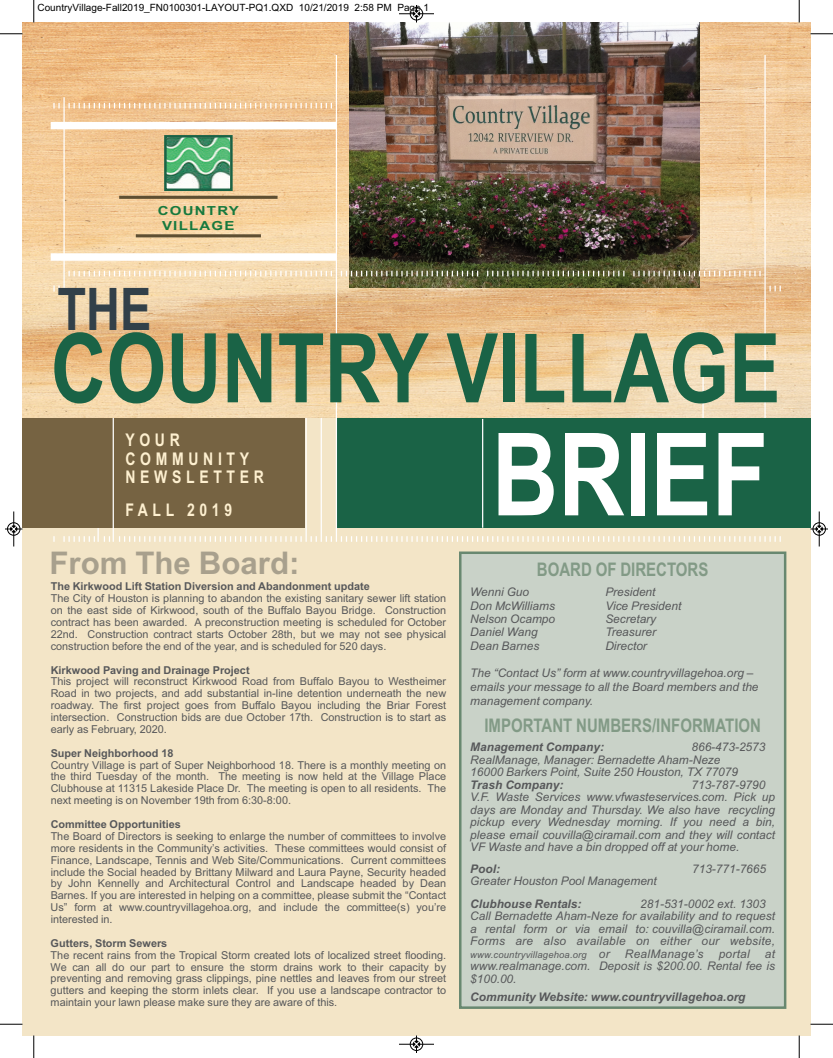
<style>
.page{position:relative;width:833px;height:1058px;background:#fff}
.page>*{position:absolute;margin:0;border:0;box-sizing:border-box;transform-origin:0 0}
.t1{font:700 115px "Arial";color:#fff;scale:.8 1}
.t2{font:700 96.25px "Arial";color:#1a6346;scale:.8 1}
.t3{font:700 58.75px "Arial";color:#324049;scale:.8 1}
.t4{font:700 31.25px "Arial";color:#a8a08d}
.t5{font:700 18.75px "Arial";color:#829a86;scale:.8 1}
.t6{font:700 17.5px/18.8px "Arial";letter-spacing:.335em;color:#fef0d0;scale:.8 1}
.t7{font:700 12.5px/15px "Arial";letter-spacing:.085em;color:#16793e;text-align:center;scale:1.2 1}
.t8{font:italic 11.88px/12.5px "Arial";color:#57585a}
.t9{font:italic 700 11.88px "Arial";color:#57585a}
.t10{font:italic 11.88px "Arial";letter-spacing:.02em;color:#57585a}
.t11{font:10.88px/11.9px "Arial";color:#57585a;text-align:justify}
.t12{font:700 10.88px "Arial";color:#57585a}
.t13{font:10px "Arial";color:#000}
.t14{font:italic 9.38px "Arial";letter-spacing:.02em;color:#57585a}
.s1{font-size:11.88px}
</style>
<div class="page">
<img style="left:22px;top:22px;width:788px;height:396px">
<div style="left:22px;top:418px;width:788px;height:617px;background:#f3e5c7"></div>
<img style="left:349px;top:22px;width:350px;height:265px">
<div style="left:461px;top:554px;width:322px;height:452px;background:#c9d2c8"></div>
<div style="left:459px;top:551px;width:327px;height:457px;border:2px solid #688870"></div>
<svg style="left:53px;top:285px;width:7px;height:7px"></svg>
<hr style="left:63px;top:97px;width:2px;height:194px;background:#fff">
<svg style="left:68px;top:271px;width:264px;height:5px"></svg>
<svg style="left:53px;top:536px;width:2px;height:6px"></svg>
<svg style="left:63px;top:536px;width:32px;height:6px"></svg>
<hr style="left:97px;top:418px;width:2px;height:124px;background:#fff">
<svg style="left:104px;top:536px;width:6px;height:6px"></svg>
<svg style="left:119px;top:536px;width:183px;height:6px"></svg>
<svg style="left:310px;top:536px;width:7px;height:6px"></svg>
<hr style="left:320px;top:418px;width:2px;height:124px;background:#fff">
<svg style="left:326px;top:536px;width:6px;height:6px"></svg>
<svg style="left:341px;top:536px;width:439px;height:6px"></svg>
<svg style="left:53px;top:103px;width:7px;height:5px"></svg>
<svg style="left:68px;top:103px;width:264px;height:5px"></svg>
<svg style="left:341px;top:271px;width:137px;height:5px"></svg>
<svg style="left:487px;top:271px;width:137px;height:5px"></svg>
<svg style="left:633px;top:271px;width:127px;height:5px"></svg>
<hr style="left:764px;top:55px;width:1px;height:363px;background:#fff">
<svg style="left:769px;top:286px;width:11px;height:5px"></svg>
<hr style="left:136px;top:234px;width:125px;height:3px;background:#5e4f32">
<hr style="left:119px;top:196px;width:158px;height:3px;background:#5e4f32">
<div style="left:51px;top:253px;width:285px;height:8px;background:#fff"></div>
<div style="left:51px;top:122px;width:285px;height:7px;background:#fff"></div>
<hr style="left:702px;top:371px;width:1px;height:47px;background:#fff">
<div style="left:482px;top:418px;width:328px;height:109px;background:#1a6346"></div>
<div style="left:336px;top:418px;width:146px;height:109px;background:#1a6346"></div>
<div style="left:22px;top:418px;width:283px;height:109px;background:#766342"></div>
<hr style="left:305px;top:418px;width:2px;height:124px;background:#fff">
<hr style="left:113px;top:418px;width:1px;height:124px;background:#fff">
<hr style="left:482px;top:419px;width:1px;height:108px;background:#fff">
<hr style="left:336px;top:55px;width:1px;height:487px;background:#fff">
<img style="left:167px;top:138px;width:63px;height:50px">
<div style="left:164px;top:135px;width:69px;height:56px;border:2px solid #1a6346"></div>
<svg style="left:33px;top:0;width:2px;height:22px"></svg>
<svg style="left:0;top:33px;width:22px;height:2px"></svg>
<svg style="left:798px;top:0;width:2px;height:22px"></svg>
<svg style="left:810px;top:33px;width:22px;height:2px"></svg>
<svg style="left:33px;top:1035px;width:2px;height:23px"></svg>
<svg style="left:0;top:1023px;width:22px;height:2px"></svg>
<svg style="left:798px;top:1035px;width:2px;height:23px"></svg>
<svg style="left:810px;top:1023px;width:22px;height:2px"></svg>
<hr style="left:399px;top:14px;width:35px;height:1px;background:#000">
<div style="left:410px;top:7px;width:13px;height:13px;border:1px solid #000;border-radius:50%"></div>
<svg style="left:413px;top:5px;width:6px;height:17px"></svg>
<hr style="left:399px;top:1044px;width:35px;height:1px;background:#000">
<div style="left:410px;top:1037px;width:13px;height:13px;border:1px solid #000;border-radius:50%"></div>
<svg style="left:413px;top:1035px;width:6px;height:17px"></svg>
<hr style="left:14px;top:511px;width:1px;height:35px;background:#000">
<div style="left:7px;top:522px;width:13px;height:13px;border:1px solid #000;border-radius:50%"></div>
<svg style="left:5px;top:526px;width:17px;height:6px"></svg>
<hr style="left:819px;top:511px;width:1px;height:35px;background:#000">
<div style="left:812px;top:522px;width:13px;height:13px;border:1px solid #000;border-radius:50%"></div>
<svg style="left:810px;top:526px;width:18px;height:6px"></svg>
<p class="t13" style="left:38px;top:2px;width:393px">CountryVillage-Fall2019_FN0100301-LAYOUT-PQ1.QXD 10/21/2019 2:58 PM Page 1</p>
<p class="t7" style="left:158px;top:203px;width:69px">COUNTRY<br>VILLAGE</p>
<h3 class="t3" style="left:57px;top:276px;width:119px">THE</h3>
<h2 class="t2" style="left:51px;top:313px;width:913px">COUNTRY VILLAGE</h2>
<h3 class="t6" style="left:125px;top:430px;width:175px">YOUR<br>COMMUNITY<br>NEWSLETTER</h3>
<h3 class="t6" style="left:125px;top:500px;width:135px">FALL 2019</h3>
<h3 class="t4" style="left:49px;top:545px;width:252px">From The Board:</h3>
<p class="t12" style="left:51px;top:580px;width:320px">The Kirkwood Lift Station Diversion and Abandonment update</p>
<p class="t11" style="left:51px;top:592px;width:397px">The City of Houston is planning to abandon the existing sanitary sewer lift station on the east side of Kirkwood, south of the Buffalo Bayou Bridge. Construction contract has been awarded. A preconstruction meeting is scheduled for October 22nd. Construction contract starts October 28th, but we may not see physical construction before the end of the year, and is scheduled for 520 days.</p>
<p class="t12" style="left:51px;top:663px;width:200px">Kirkwood Paving and Drainage Project</p>
<p class="t11" style="left:51px;top:675px;width:397px">This project will reconstruct Kirkwood Road from Buffalo Bayou to Westheimer Road in two projects, and add substantial in-line detention underneath the new roadway. The first project goes from Buffalo Bayou including the Briar Forest intersection. Construction bids are due October 17th. Construction is to start as early as February, 2020.</p>
<p class="t12" style="left:51px;top:746px;width:124px">Super Neighborhood 18</p>
<p class="t11" style="left:51px;top:759px;width:397px">Country Village is part of Super Neighborhood 18. There is a monthly meeting on the third Tuesday of the month. The meeting is now held at the Village Place Clubhouse at 11315 Lakeside Place Dr. The meeting is open to all residents. The next meeting is on November 19th from 6:30-8:00.</p>
<p class="t12" style="left:51px;top:817px;width:132px">Committee Opportunities</p>
<p class="t11" style="left:51px;top:830px;width:397px">The Board of Directors is seeking to enlarge the number of committees to involve more residents in the Community’s activities. These committees would consist of Finance, Landscape, Tennis and Web Site/Communications. Current committees include the Social headed by Brittany Milward and Laura Payne, Security headed by John Kennelly and Architectural Control and Landscape headed by Dean Barnes. If you are interested in helping on a committee, please submit the “Contact Us” form at www.countryvillagehoa.org, and include the committee(s) you’re interested in.</p>
<p class="t12" style="left:51px;top:936px;width:118px">Gutters, Storm Sewers</p>
<p class="t11" style="left:51px;top:949px;width:397px">The recent rains from the Tropical Storm created lots of localized street flooding.<br>We can all do our part to ensure the storm drains work to their capacity by preventing and removing grass clippings, pine nettles and leaves from our street gutters and keeping the storm inlets clear. If you use a landscape contractor to maintain your lawn please make sure they are aware of this.</p>
<h1 class="t1" style="left:491px;top:408px;width:347px">BRIEF</h1>
<h3 class="t5" style="left:537px;top:559px;width:216px">BOARD OF DIRECTORS</h3>
<p class="t8" style="left:470px;top:586px;width:60px">Wenni Guo</p>
<p class="t8" style="left:605px;top:586px;width:52px">President</p>
<p class="t8" style="left:470px;top:599px;width:86px">Don McWilliams</p>
<p class="t8" style="left:605px;top:599px;width:78px">Vice President</p>
<p class="t8" style="left:470px;top:612px;width:86px">Nelson Ocampo</p>
<p class="t8" style="left:605px;top:612px;width:52px">Secretary</p>
<p class="t8" style="left:470px;top:626px;width:69px">Daniel Wang</p>
<p class="t8" style="left:605px;top:626px;width:52px">Treasurer</p>
<p class="t8" style="left:470px;top:639px;width:70px">Dean Barnes</p>
<p class="t8" style="left:605px;top:639px;width:43px">Director</p>
<p class="t8" style="left:470px;top:666px;width:290px;line-height:13.8px">The “Contact Us” form at www.countryvillagehoa.org – emails your message to all the Board members and the management company.</p>
<h3 class="t5" style="left:484px;top:715px;width:347px">IMPORTANT NUMBERS/INFORMATION</h3>
<p class="t9" style="left:470px;top:740px;width:135px">Management Company:</p>
<p class="t8" style="left:470px;top:741px;width:297px;text-indent:221px">866-473-2573<br>RealManage, Manager: Bernadette Aham-Neze<br>16000 Barkers Point, Suite 250 Houston, TX 77079</p>
<p class="t9" style="left:470px;top:777px;width:95px">Trash Company:</p>
<p class="t8" style="left:470px;top:778px;width:306px;text-indent:221px">713-787-9790<br>V.F. Waste Services www.vfwasteservices.com. Pick up days are Monday and Thursday. We also have recycling pickup every Wednesday morning. If you need a bin, please email couvilla@ciramail.com and they will contact VF Waste and have a bin dropped off at your home.</p>
<p class="t9" style="left:470px;top:861px;width:31px">Pool:</p>
<p class="t8" style="left:692px;top:862px;width:75px">713-771-7665</p>
<p class="t8" style="left:470px;top:874px;width:188px">Greater Houston Pool Management</p>
<p class="t9" style="left:470px;top:896px;width:113px">Clubhouse Rentals:</p>
<p class="t8" style="left:470px;top:897px;width:306px;text-indent:170px">281-531-0002 ext. 1303<br>Call Bernadette Aham-Neze for availability and to request a rental form or via email to: couvilla@ciramail.com.<br>Forms are also available on either our website,</p>
<p class="t14" style="left:470px;top:948px;width:141px">www.countryvillagehoa.org <span class="s1">or</span></p>
<p class="t10" style="left:625px;top:946px;width:80px">RealManage’s</p>
<p class="t8" style="left:718px;top:947px;width:33px">portal</p>
<p class="t8" style="left:470px;top:947px;width:306px;text-align:justify;text-indent:295px">at www.realmanage.com. Deposit is $200.00. Rental fee is $100.00.</p>
<p class="t9" style="left:470px;top:990px;width:277px">Community Website: www.countryvillagehoa.org</p>
</div>
